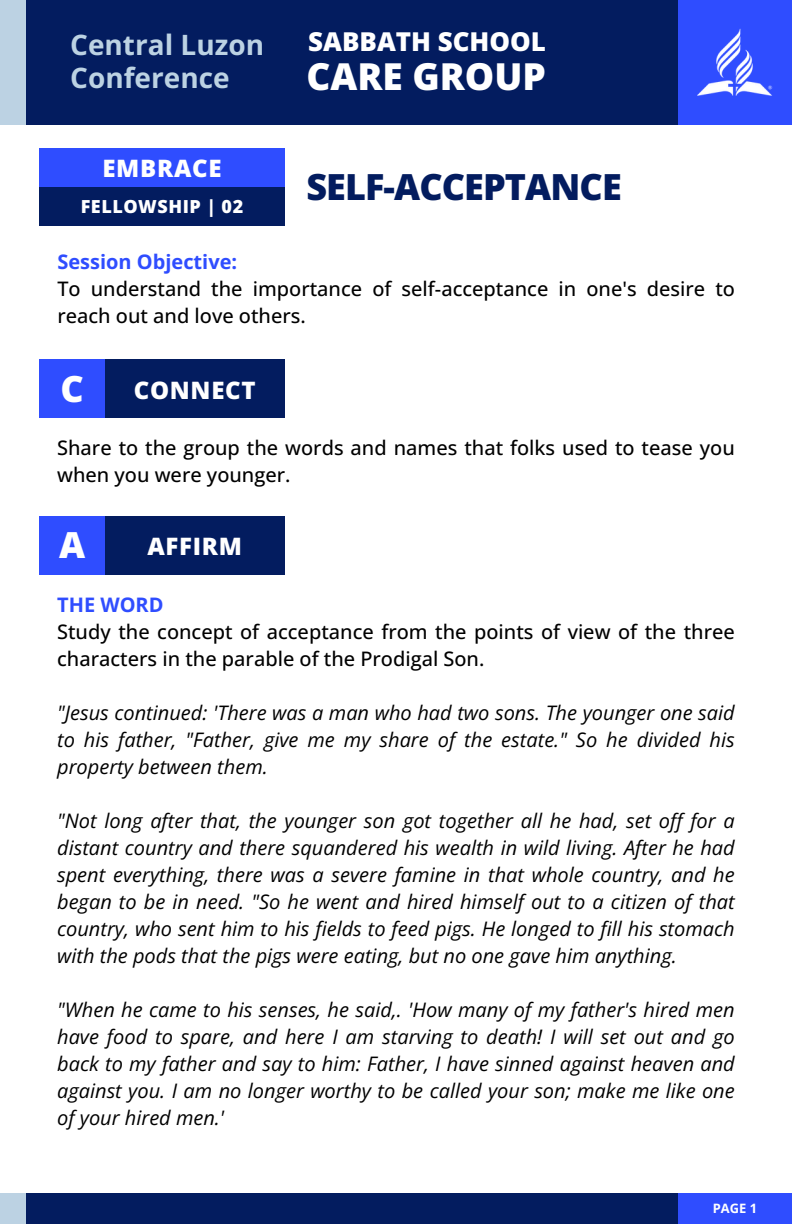
<style>
.page{position:relative;width:792px;height:1224px;background:#fff}
.page>*{position:absolute;margin:0;border:0;box-sizing:border-box;transform-origin:0 0}
.t1{font:800 37px "Open Sans";color:#fff}
.t2{font:800 36px "Open Sans";letter-spacing:-.025em;color:#031c5f}
.t3{font:800 36px "Open Sans";color:#fff}
.t4{font:700 28px "Open Sans";color:#bcd2e3}
.t5{font:800 26px "Open Sans";color:#fff}
.t6{font:800 24px "Open Sans";letter-spacing:.03em;color:#fff}
.t7{font:italic 20px/27px "Open Sans";color:#000;text-align:justify}
.t8{font:500 20px/27px "Open Sans";color:#000}
.t9{font:700 20px "Open Sans";color:#2f4dff}
.t10{font:800 18px "Open Sans";letter-spacing:.03em;color:#fff}
.t11{font:700 13px "Open Sans";color:#fff}
.s1{font-weight:700;color:#2f4dff}
</style>
<div class="page">
<div style="left:0;top:0;width:792px;height:125px;background:#031c5f"></div>
<div style="left:678px;top:0;width:114px;height:125px;background:#2f4dff"></div>
<img style="left:697px;top:28px;width:76px;height:68px">
<div style="left:0;top:0;width:26px;height:125px;background:#bcd2e3"></div>
<div style="left:39px;top:148px;width:246px;height:39px;background:#2f4dff"></div>
<div style="left:105px;top:360px;width:179px;height:58px;background:#031c5f"></div>
<div style="left:39px;top:360px;width:66px;height:58px;background:#2f4dff"></div>
<div style="left:105px;top:516px;width:179px;height:59px;background:#031c5f"></div>
<div style="left:39px;top:516px;width:66px;height:59px;background:#2f4dff"></div>
<div style="left:0;top:1194px;width:792px;height:30px;background:#031c5f"></div>
<div style="left:678px;top:1194px;width:114px;height:30px;background:#2f4dff"></div>
<div style="left:0;top:1194px;width:26px;height:30px;background:#bcd2e3"></div>
<div style="left:39px;top:187px;width:246px;height:39px;background:#031c5f"></div>
<p class="t4" style="left:70px;top:25px;width:195px">Central Luzon</p>
<h1 class="t5" style="left:308px;top:23px;width:239px">SABBATH SCHOOL</h1>
<p class="t4" style="left:70px;top:58px;width:161px">Conference</p>
<h2 class="t1" style="left:306px;top:51px;width:241px">CARE GROUP</h2>
<h5 class="t6" style="left:102px;top:151px;width:121px">EMBRACE</h5>
<p class="t10" style="left:81px;top:193px;width:164px">FELLOWSHIP | 02</p>
<h4 class="t2" style="left:306px;top:161px;width:317px">SELF-ACCEPTANCE</h4>
<h1 class="t8" style="left:57px;top:248px;width:679px"><span class="s1">Session Objective:<br></span>To understand the importance of self-acceptance in one's desire to reach out and love others.</h1>
<p class="t3" style="left:61px;top:363px;width:25px">C</p>
<h6 class="t6" style="left:134px;top:373px;width:123px">CONNECT</h6>
<h4 class="t8" style="left:57px;top:434px;width:679px">Share to the group the words and names that folks used to tease you when you were younger.</h4>
<p class="t3" style="left:59px;top:520px;width:28px">A</p>
<h6 class="t6" style="left:147px;top:529px;width:96px">AFFIRM</h6>
<p class="t9" style="left:57px;top:590px;width:108px">THE WORD</p>
<p class="t8" style="left:57px;top:618px;width:679px">Study the concept of acceptance from the points of view of the three characters in the parable of the Prodigal Son.</p>
<p class="t7" style="left:57px;top:699px;width:679px">"Jesus continued: 'There was a man who had two sons. The younger one said to his father, "Father, give me my share of the estate." So he divided his property between them.</p>
<p class="t7" style="left:57px;top:807px;width:679px">"Not long after that, the younger son got together all he had, set off for a distant country and there squandered his wealth in wild living. After he had spent everything, there was a severe famine in that whole country, and he began to be in need. "So he went and hired himself out to a citizen of that country, who sent him to his fields to feed pigs. He longed to fill his stomach with the pods that the pigs were eating, but no one gave him anything.</p>
<p class="t7" style="left:57px;top:996px;width:679px">"When he came to his senses, he said,. 'How many of my father's hired men have food to spare, and here I am starving to death! I will set out and go back to my father and say to him: Father, I have sinned against heaven and against you. I am no longer worthy to be called your son; make me like one of your hired men.'</p>
<h4 class="t11" style="left:713px;top:1199px;width:46px">PAGE 1</h4>
</div>
